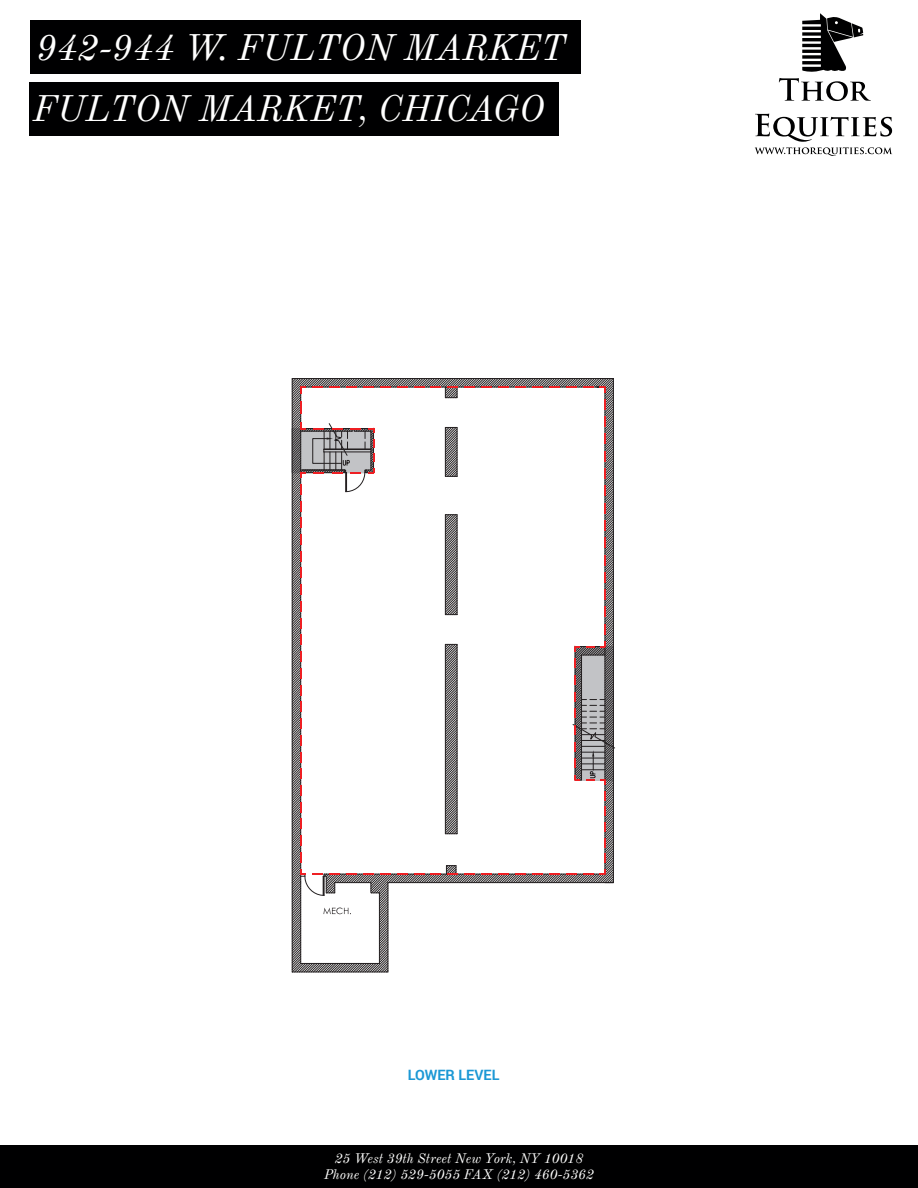
<style>
.page{position:relative;width:918px;height:1188px;background:#fff}
.page>*{position:absolute;margin:0;border:0;box-sizing:border-box;transform-origin:0 0}
.t1{font:italic 36px/61.5px "Old Standard TT";color:#fff}
.t2{font:700 14.25px "Roboto";color:#1c98d5}
.t3{font:italic 13.5px/16.2px "Old Standard TT";color:#fff;text-align:center}
</style>
<div class="page">
<svg style="left:291px;top:378px;width:324px;height:595px"></svg>
<div style="left:30px;top:20px;width:550px;height:54px;background:#000001"></div>
<div style="left:30px;top:82px;width:529px;height:54px;background:#000001"></div>
<svg style="left:802px;top:13px;width:61px;height:59px"></svg>
<svg style="left:779px;top:78px;width:92px;height:23px"></svg>
<svg style="left:755px;top:114px;width:137px;height:42px"></svg>
<div style="left:0;top:1145px;width:918px;height:43px;background:#000001"></div>
<h1 class="t1" style="left:33px;top:17px;width:534px">942-944 W. FULTON MARKET<br>FULTON MARKET, CHICAGO</h1>
<p class="t2" style="left:408px;top:1065px;width:93px">LOWER LEVEL</p>
<p class="t3" style="left:324px;top:1150px;width:271px">25 West 39th Street New York, NY 10018<br>Phone (212) 529-5055 FAX (212) 460-5362</p>
</div>
